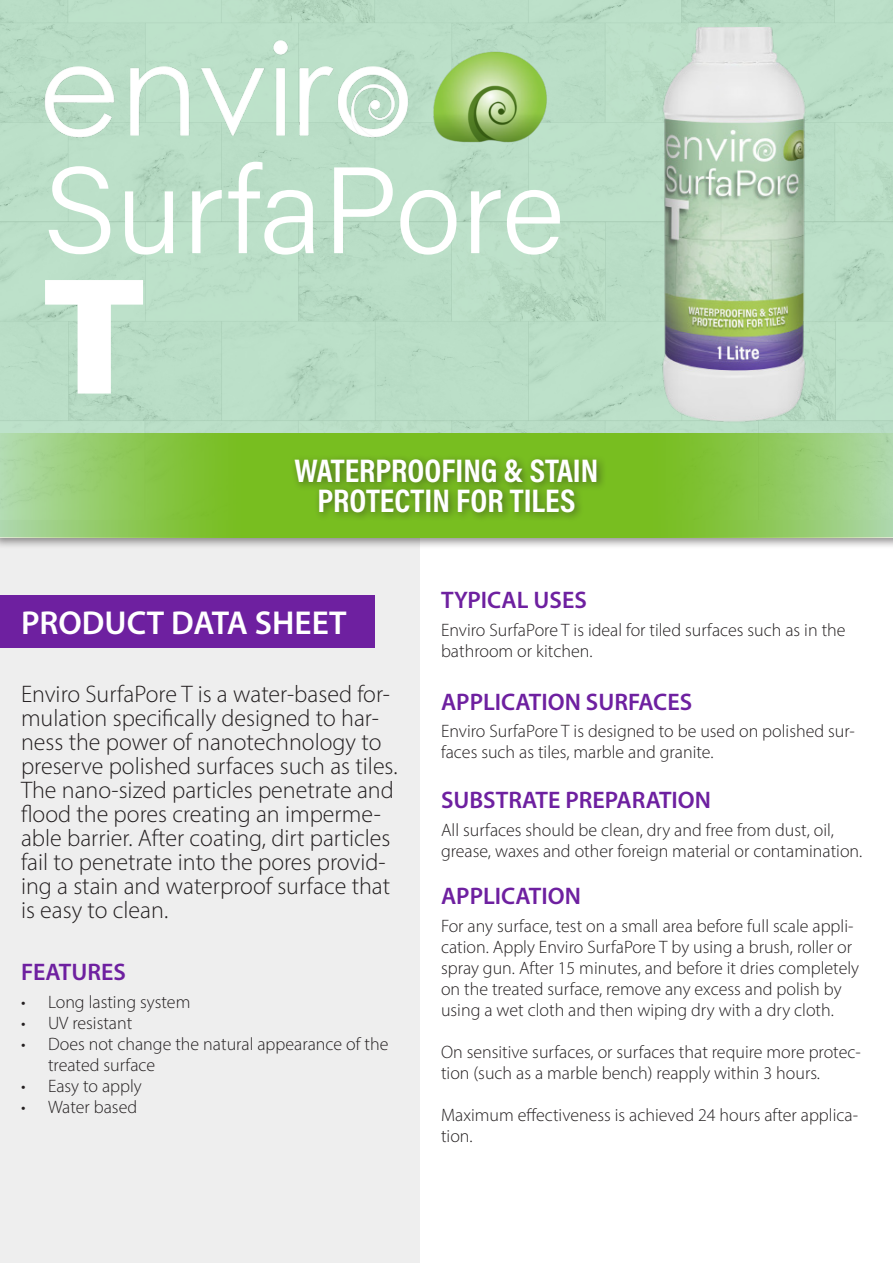
<style>
.page{position:relative;width:893px;height:1263px;background:#fff}
.page>*{position:absolute;margin:0;border:0;box-sizing:border-box;transform-origin:0 0}
.LetterText_Light{font:165px "Acumin Variable Concept";color:#fff}
.LetterText_Light-2{font:122.85px "Acumin Variable Concept";letter-spacing:.005em;color:#fff}
.LetterText_Light-3{font:600 33.3px "Myriad Pro";color:#fff}
.LetterText_Light-4{font:33px/30px "Acumin Variable Concept";letter-spacing:-.135em;color:#fff;text-align:center}
.LetterText_Light-5{font:300 24px/24px "Myriad Pro";color:#231f20}
.LetterText_Light-6{font:600 24px "Myriad Pro";color:#6e20a0}
.LetterText_Light-7{font:300 18px/21px "Myriad Pro";color:#231f20}
</style>
<div class="page">
<div style="left:0;top:424px;width:419px;height:839px;background:#eee"></div>
<div style="left:0;top:0;width:893px;height:549px;background:#231f20;opacity:.5"></div>
<div style="left:0;top:0;width:893px;height:537px;background:#badec7"></div>
<div style="left:241px;top:433px;width:410px;height:105px;background:#78be20"></div>
<div style="left:646px;top:433px;width:247px;height:105px;background:linear-gradient(to right,#72bb13,#add7a8)"></div>
<div style="left:0;top:433px;width:247px;height:105px;background:linear-gradient(to right,#afd9aa,#72bb13)"></div>
<img style="left:43px;top:39px;width:508px;height:104px">
<img style="left:661px;top:27px;width:154px;height:428px">
<div style="left:289px;top:454px;width:318px;height:68px;background:#231f20;opacity:.5"></div>
<div style="left:0;top:596px;width:374px;height:52px;background:#6e20a0"></div>
<p class="LetterText_Light-2" style="left:43px;top:126px;width:522px">SurfaPore</p>
<p class="LetterText_Light" style="left:43px;top:223px;width:90px">T</p>
<p class="LetterText_Light-4" style="left:294px;top:455px;width:312px">WATERPROOFING &amp; STAIN<br>PROTECTIN FOR TILES</p>
<p class="LetterText_Light-3" style="left:21px;top:601px;width:327px">PRODUCT DATA SHEET</p>
<p class="LetterText_Light-5" style="left:21px;top:682px;width:378px">Enviro SurfaPore T is a water-based for&shy;mulation specifically designed to har&shy;ness the power of nanotechnology to preserve polished surfaces such as tiles.<br>The nano-sized particles penetrate and flood the pores creating an imperme&shy;able barrier. After coating, dirt particles fail to penetrate into the pores provid&shy;ing a stain and waterproof surface that is easy to clean.</p>
<p class="LetterText_Light-6" style="left:21px;top:957px;width:106px">FEATURES</p>
<p class="LetterText_Light-7" style="left:21px;top:991px;width:171px">• Long lasting system</p>
<p class="LetterText_Light-7" style="left:21px;top:1012px;width:113px">• UV resistant</p>
<p class="LetterText_Light-7" style="left:48px;top:1033px;width:342px;text-indent:-27px">• Does not change the natural appearance of the treated surface</p>
<p class="LetterText_Light-7" style="left:21px;top:1075px;width:122px">• Easy to apply</p>
<p class="LetterText_Light-7" style="left:21px;top:1096px;width:118px">• Water based</p>
<p class="LetterText_Light-6" style="left:441px;top:585px;width:147px">TYPICAL USES</p>
<p class="LetterText_Light-7" style="left:441px;top:620px;width:406px">Enviro SurfaPore T is ideal for tiled surfaces such as in the bathroom or kitchen.</p>
<p class="LetterText_Light-6" style="left:441px;top:686px;width:253px">APPLICATION SURFACES</p>
<p class="LetterText_Light-7" style="left:441px;top:721px;width:415px">Enviro SurfaPore T is designed to be used on polished sur&shy;faces such as tiles, marble and granite.</p>
<p class="LetterText_Light-6" style="left:441px;top:784px;width:271px">SUBSTRATE PREPARATION</p>
<p class="LetterText_Light-7" style="left:441px;top:819px;width:423px">All surfaces should be clean, dry and free from dust, oil, grease, waxes and other foreign material or contamination.</p>
<p class="LetterText_Light-6" style="left:441px;top:880px;width:141px">APPLICATION</p>
<p class="LetterText_Light-7" style="left:441px;top:915px;width:420px">For any surface, test on a small area before full scale appli&shy;cation. Apply Enviro SurfaPore T by using a brush, roller or spray gun. After 15 minutes, and before it dries completely on the treated surface, remove any excess and polish by using a wet cloth and then wiping dry with a dry cloth.</p>
<p class="LetterText_Light-7" style="left:441px;top:1041px;width:421px">On sensitive surfaces, or surfaces that require more protec&shy;tion (such as a marble bench) reapply within 3 hours.</p>
<p class="LetterText_Light-7" style="left:441px;top:1104px;width:418px">Maximum effectiveness is achieved 24 hours after applica&shy;tion.</p>
</div>
